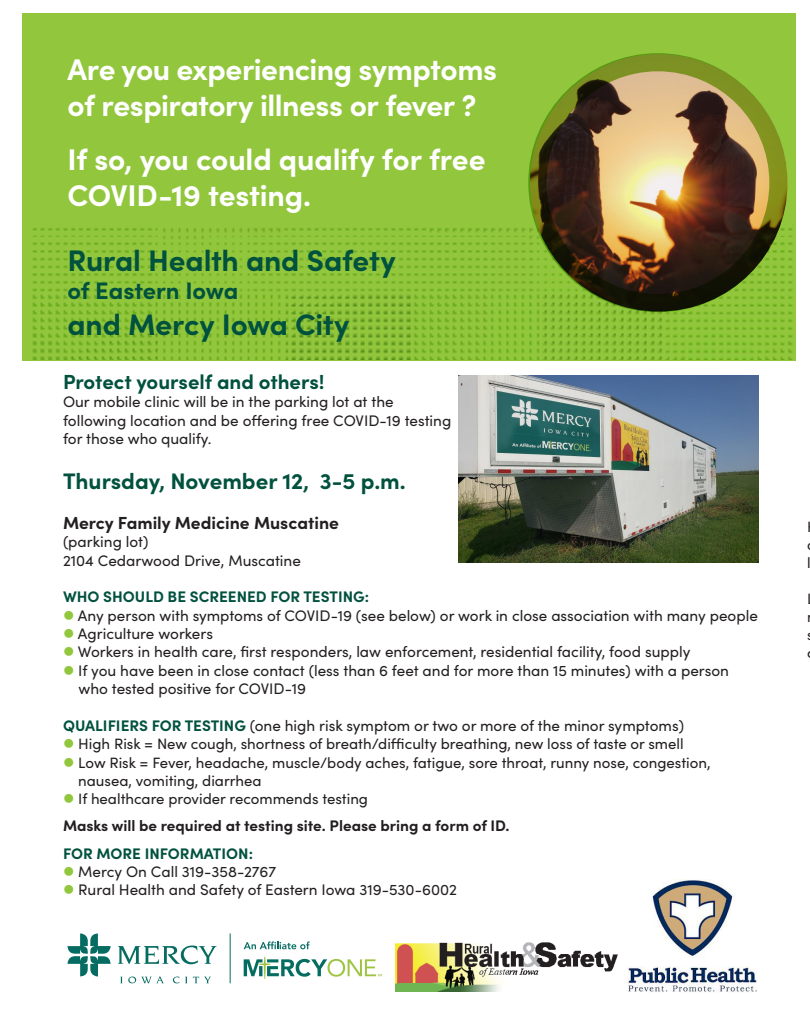
<style>
.page{position:relative;width:810px;height:1035px;background:#fff}
.page>*{position:absolute;margin:0;border:0;box-sizing:border-box;transform-origin:0 0}
.Headline_30_36{font:700 30px/36px "Sofia Pro";letter-spacing:-.015em;color:#fff}
.Headline_26_32{font:700 29.75px "Sofia Pro";letter-spacing:-.005em;color:#00513e}
.Headline_26_32-2{font:700 23.75px "Sofia Pro";letter-spacing:-.005em;color:#00513e}
.t1{font:700 22.5px "Sofia Pro";color:#00513e}
.t2{font:700 20.38px "Sofia Pro";color:#00513e}
.t3{font:700 17.5px "Sofia Pro";color:#231f20}
.t4{font:15.25px/18.4px "Sofia Pro";color:#231f20}
.t5{font:700 15.25px "Sofia Pro";color:#231f20}
.t6{font:700 15.25px "Sofia Pro";color:#00513e}
.t7{font:15px/18px "Sofia Pro";color:#231f20}
.s1{color:#92c73d}
.s2{font-weight:700;color:#00513e}
</style>
<div class="page">
<div style="left:22px;top:13px;width:775px;height:348px;background:#92c73d"></div>
<img style="left:32px;top:228px;width:761px;height:132px">
<svg style="left:528px;top:53px;width:260px;height:259px"></svg>
<svg style="left:120px;top:977px;width:44px;height:6px"></svg>
<svg style="left:172px;top:976px;width:39px;height:7px"></svg>
<svg style="left:118px;top:945px;width:99px;height:19px"></svg>
<svg style="left:68px;top:933px;width:43px;height:44px"></svg>
<hr style="left:230px;top:933px;width:1px;height:50px;background:#066c61">
<svg style="left:244px;top:957px;width:138px;height:22px"></svg>
<svg style="left:244px;top:941px;width:66px;height:8px"></svg>
<img style="left:396px;top:942px;width:222px;height:49px">
<img style="left:458px;top:375px;width:301px;height:187px">
<img style="left:627px;top:879px;width:130px;height:113px">
<p class="Headline_30_36" style="left:68px;top:49px;width:431px">Are you experiencing symptoms of respiratory illness or fever ?</p>
<p class="Headline_30_36" style="left:68px;top:139px;width:420px">If so, you could qualify for free<br>COVID-19 testing.</p>
<p class="Headline_26_32" style="left:68px;top:238px;width:330px">Rural Health and Safety</p>
<p class="Headline_26_32-2" style="left:68px;top:273px;width:172px">of Eastern Iowa</p>
<p class="Headline_26_32" style="left:68px;top:302px;width:284px">and Mercy Iowa City</p>
<p class="t2" style="left:63px;top:366px;width:263px">Protect yourself and others!</p>
<p class="t4" style="left:63px;top:392px;width:390px">Our mobile clinic will be in the parking lot at the following location and be offering free COVID-19 testing for those who qualify.</p>
<p class="t1" style="left:63px;top:464px;width:344px">Thursday, November 12, 3-5 p.m.</p>
<p class="t3" style="left:63px;top:509px;width:278px">Mercy Family Medicine Muscatine</p>
<p class="t4" style="left:63px;top:532px;width:87px">(parking lot)</p>
<p class="t4" style="left:63px;top:550px;width:239px">2104 Cedarwood Drive, Muscatine</p>
<p class="t6" style="left:63px;top:585px;width:308px">WHO SHOULD BE SCREENED FOR TESTING:</p>
<p class="t4" style="left:63px;top:605px;width:696px"><span class="s1">●</span> Any person with symptoms of COVID-19 (see below) or work in close association with many people</p>
<p class="t4" style="left:63px;top:624px;width:152px"><span class="s1">●</span> Agriculture workers</p>
<p class="t4" style="left:63px;top:642px;width:629px"><span class="s1">●</span> Workers in health care, first responders, law enforcement, residential facility, food supply</p>
<p class="t4" style="left:78px;top:660px;width:652px;text-indent:-15px"><span class="s1">●</span> If you have been in close contact (less than 6 feet and for more than 15 minutes) with a person who tested positive for COVID-19</p>
<p class="t4" style="left:63px;top:715px;width:623px"><span class="s2">QUALIFIERS FOR TESTING</span> (one high risk symptom or two or more of the minor symptoms)</p>
<p class="t7" style="left:63px;top:734px;width:622px"><span class="s1">●</span> High Risk = New cough, shortness of breath/difficulty breathing, new loss of taste or smell</p>
<p class="t7" style="left:78px;top:752px;width:634px;text-indent:-15px"><span class="s1">●</span> Low Risk = Fever, headache, muscle/body aches, fatigue, sore throat, runny nose, congestion, nausea, vomiting, diarrhea</p>
<p class="t7" style="left:63px;top:789px;width:307px"><span class="s1">●</span> If healthcare provider recommends testing</p>
<p class="t5" style="left:63px;top:814px;width:448px">Masks will be required at testing site. Please bring a form of ID.</p>
<p class="t6" style="left:63px;top:842px;width:192px">FOR MORE INFORMATION:</p>
<p class="t4" style="left:63px;top:862px;width:215px"><span class="s1">●</span> Mercy On Call 319-358-2767</p>
<p class="t4" style="left:63px;top:880px;width:396px"><span class="s1">●</span> Rural Health and Safety of Eastern Iowa 319-530-6002</p>
<p class="t7" style="left:807px;top:553px;width:5px">l</p>
</div>
